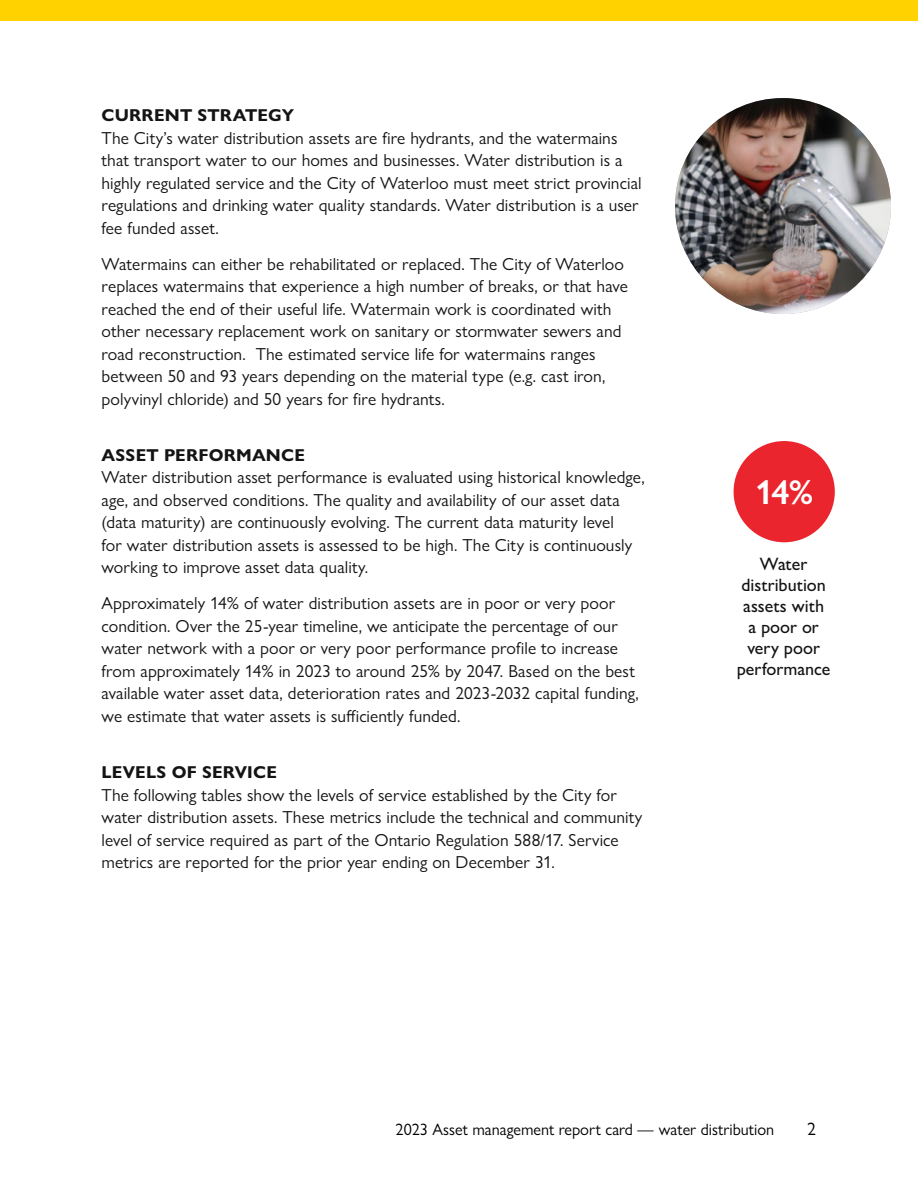
<style>
.page{position:relative;width:918px;height:1188px;background:#fff}
.page>*{position:absolute;margin:0;border:0;box-sizing:border-box;transform-origin:0 0}
.t1{font:600 34.5px "Gill Sans Nova";color:#fff}
.t2{font:500 18px/21px "Gill Sans Nova";color:#141414;text-align:center}
.t3{font:18px "Gill Sans Nova";color:#000}
.t4{font:17.4px/22.5px "Gill Sans Nova";letter-spacing:.005em;color:#141414}
.t5{font:700 17.25px "Gill Sans Nova";letter-spacing:.01em;color:#141414}
.t6{font:16.5px "Gill Sans Nova";color:#000}
</style>
<div class="page">
<img style="left:675px;top:98px;width:216px;height:216px;border-radius:108px">
<div style="left:0;top:0;width:918px;height:20px;background:#ffd200"></div>
<div style="left:734px;top:441px;width:101px;height:101px;background:#eb252e;border-radius:50%"></div>
<p class="t5" style="left:102px;top:105px;width:194px">CURRENT STRATEGY</p>
<p class="t4" style="left:102px;top:126px;width:542px">The City’s water distribution assets are fire hydrants, and the watermains that transport water to our homes and businesses. Water distribution is a highly regulated service and the City of Waterloo must meet strict provincial regulations and drinking water quality standards. Water distribution is a user fee funded asset.</p>
<p class="t4" style="left:102px;top:252px;width:528px">Watermains can either be rehabilitated or replaced. The City of Waterloo replaces watermains that experience a high number of breaks, or that have reached the end of their useful life. Watermain work is coordinated with other necessary replacement work on sanitary or stormwater sewers and road reconstruction. The estimated service life for watermains ranges between 50 and 93 years depending on the material type (e.g. cast iron, polyvinyl chloride) and 50 years for fire hydrants.</p>
<p class="t5" style="left:102px;top:444px;width:205px">ASSET PERFORMANCE</p>
<p class="t4" style="left:102px;top:466px;width:545px">Water distribution asset performance is evaluated using historical knowledge, age, and observed conditions. The quality and availability of our asset data (data maturity) are continuously evolving. The current data maturity level<br>for water distribution assets is assessed to be high. The City is continuously working to improve asset data quality.</p>
<p class="t4" style="left:102px;top:592px;width:539px">Approximately 14% of water distribution assets are in poor or very poor condition. Over the 25-year timeline, we anticipate the percentage of our water network with a poor or very poor performance profile to increase from approximately 14% in 2023 to around 25% by 2047. Based on the best available water asset data, deterioration rates and 2023-2032 capital funding, we estimate that water assets is sufficiently funded.</p>
<p class="t5" style="left:102px;top:762px;width:177px">LEVELS OF SERVICE</p>
<p class="t4" style="left:102px;top:783px;width:542px">The following tables show the levels of service established by the City for water distribution assets. These metrics include the technical and community level of service required as part of the Ontario Regulation 588/17. Service metrics are reported for the prior year ending on December 31.</p>
<h1 class="t1" style="left:755px;top:471px;width:60px">14%</h1>
<p class="t2" style="left:737px;top:553px;width:95px">Water distribution assets with<br>a poor or very poor performance</p>
<p class="t6" style="left:396px;top:1119px;width:380px">2023 Asset management report card — water distribution</p>
<p class="t3" style="left:807px;top:1118px;width:10px">2</p>
</div>
